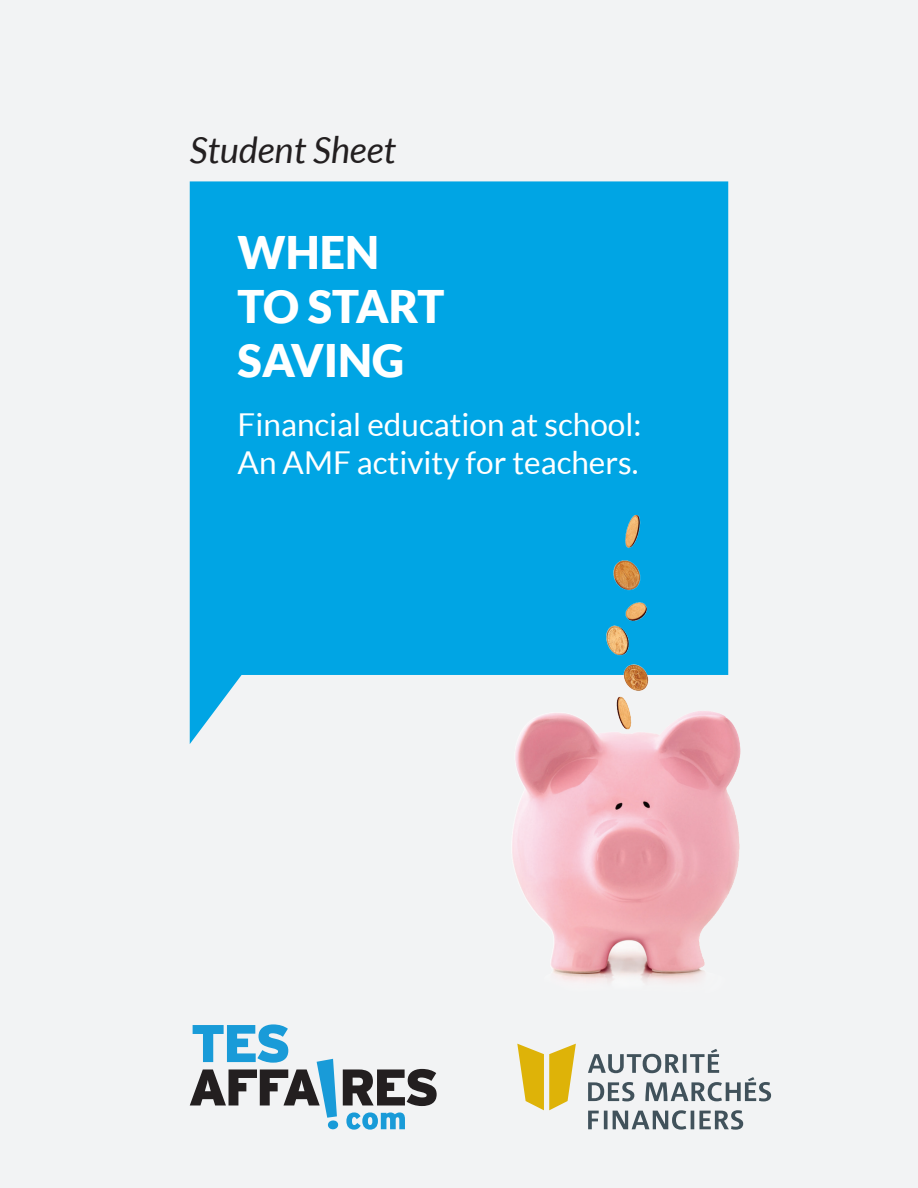
<style>
.page{position:relative;width:918px;height:1188px;background:#f2f3f4}
.page>*{position:absolute;margin:0;border:0;box-sizing:border-box;transform-origin:0 0}
.TITRE{font:900 45px/54px "Lato";color:#fff}
.TEXTE{font:italic 36.15px "Lato";color:#231f20}
.TEXTE-2{font:31.5px/37.8px "Lato";color:#fff}
</style>
<div class="page">
<svg style="left:190px;top:181px;width:538px;height:563px;background:#11aae5"></svg>
<img style="left:436px;top:446px;width:305px;height:535px">
<img style="left:190px;top:1024px;width:247px;height:106px">
<svg style="left:517px;top:1044px;width:59px;height:66px"></svg>
<svg style="left:588px;top:1049px;width:183px;height:81px"></svg>
<p class="TEXTE" style="left:190px;top:130px;width:208px">Student Sheet</p>
<p class="TITRE" style="left:238px;top:224px;width:208px">WHEN<br>TO START<br>SAVING</p>
<p class="TEXTE-2" style="left:238px;top:406px;width:405px">Financial education at school:<br>An AMF activity for teachers.</p>
</div>
